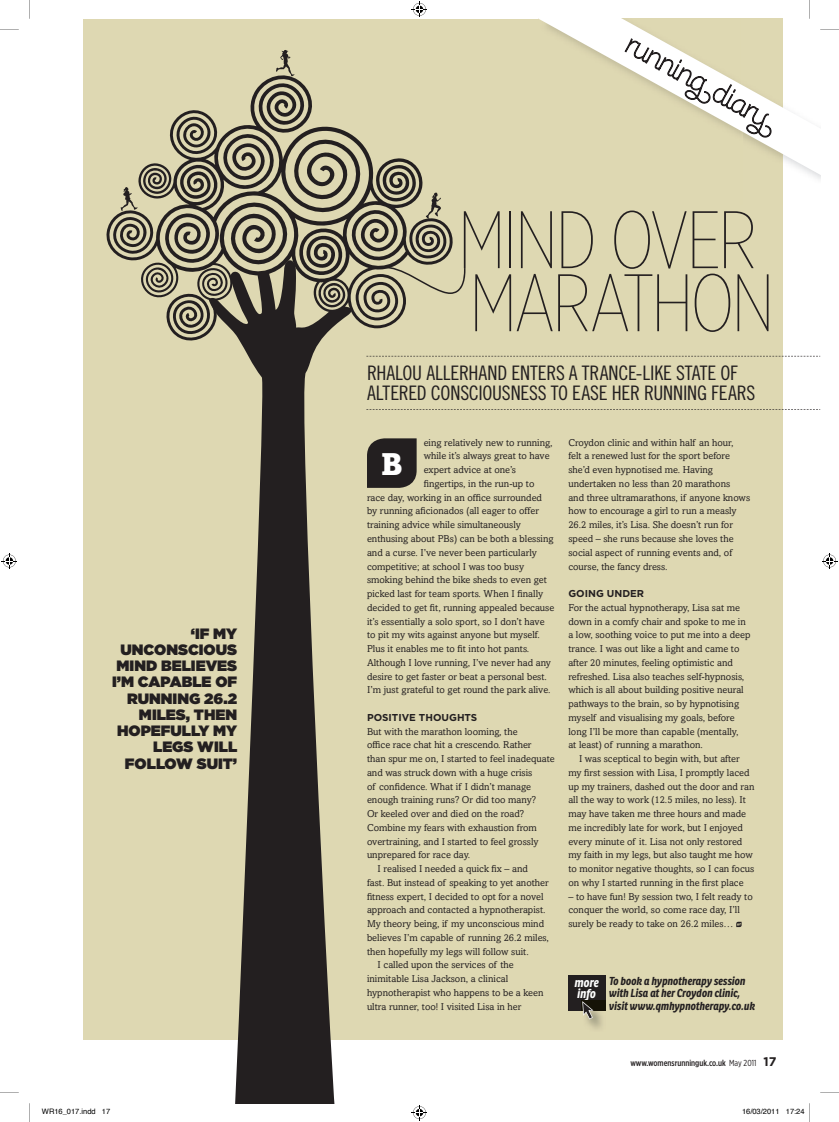
<style>
.page{position:relative;width:839px;height:1122px;background:#fff}
.page>*{position:absolute;margin:0;border:0;box-sizing:border-box;transform-origin:0 0}
.t1{font:100 81.25px "Gotham X Narrow";letter-spacing:-.035em;color:#231f20}
.t2{font:900 31.25px "Amasis";color:#fff}
.t3{font:20px/20px "Trade Gothic LT Std Cn 18";letter-spacing:-.01em;color:#231f20}
.t4{font:900 15px/16.2px "Gotham";color:#231f20;text-align:right}
.t5{font:italic 700 12.5px/11.2px "Ronnia Cond";color:#fff}
.t6{font:italic 700 11.25px/12.5px "Ronnia Cond";color:#231f20}
.t7{font:10px/13.8px "Amasis";color:#231f20}
.t8{font:700 10px "Gotham";color:#231f20}
.t9{font:500 8.75px "Gotham X Narrow";color:#231f20}
.t10{font:7.5px "Helvetica";color:#000}
.s1{font-weight:400}
.s2{font-family:"Gotham";font-weight:700;font-size:12.5px}
</style>
<div class="page">
<div style="left:83px;top:19px;width:699px;height:1020px;background:#ded8b2"></div>
<svg style="left:367px;top:438px;width:49px;height:50px;background:#2d2928"></svg>
<svg style="left:208px;top:343px;width:152px;height:760px"></svg>
<svg style="left:106px;top:74px;width:347px;height:269px"></svg>
<svg style="left:157px;top:125px;width:250px;height:189px"></svg>
<svg style="left:736px;top:922px;width:5px;height:5px"></svg>
<div style="left:567px;top:975px;width:38px;height:35px;background:#231f20"></div>
<img style="left:581px;top:1001px;width:24px;height:28px">
<svg style="left:582px;top:1001px;width:11px;height:18px"></svg>
<svg style="left:366px;top:409px;width:454px;height:1px"></svg>
<svg style="left:366px;top:356px;width:454px;height:1px"></svg>
<svg style="left:276px;top:50px;width:18px;height:26px"></svg>
<svg style="left:121px;top:187px;width:16px;height:24px"></svg>
<svg style="left:425px;top:193px;width:16px;height:26px"></svg>
<svg style="left:371px;top:266px;width:94px;height:32px"></svg>
<svg style="left:539px;top:19px;width:281px;height:172px"></svg>
<svg style="left:624px;top:38px;width:147px;height:100px"></svg>
<svg style="left:0;top:29px;width:19px;height:1px"></svg>
<svg style="left:820px;top:29px;width:18px;height:1px"></svg>
<svg style="left:0;top:1092px;width:19px;height:1px"></svg>
<svg style="left:820px;top:1092px;width:18px;height:1px"></svg>
<svg style="left:29px;top:0;width:1px;height:19px"></svg>
<svg style="left:29px;top:1103px;width:1px;height:19px"></svg>
<svg style="left:809px;top:0;width:1px;height:19px"></svg>
<svg style="left:412px;top:2px;width:15px;height:15px"></svg>
<svg style="left:412px;top:1105px;width:15px;height:15px"></svg>
<svg style="left:2px;top:553px;width:15px;height:15px"></svg>
<svg style="left:822px;top:553px;width:14px;height:15px"></svg>
<svg style="left:809px;top:1103px;width:1px;height:19px"></svg>
<h1 class="t1" style="left:457px;top:193px;width:301px">MIND OVER</h1>
<h3 class="t4" style="left:112px;top:625px;width:127px">‘IF MY<br>UNCONSCIOUS<br>MIND BELIEVES<br>I’M CAPABLE OF<br>RUNNING 26.2<br>MILES, THEN<br>HOPEFULLY MY<br>LEGS WILL<br>FOLLOW SUIT’</h3>
<h1 class="t1" style="left:469px;top:256px;width:307px">MARATHON</h1>
<h3 class="t3" style="left:367px;top:362px;width:390px">RHALOU ALLERHAND ENTERS A TRANCE-LIKE STATE OF<br>ALTERED CONSCIOUSNESS TO EASE HER RUNNING FEARS</h3>
<p class="t7" style="left:423px;top:435px;width:130px">eing relatively new to running,</p>
<p class="t7" style="left:423px;top:449px;width:127px">while it’s always great to have</p>
<p class="t7" style="left:423px;top:463px;width:94px">expert advice at one’s</p>
<p class="t7" style="left:423px;top:477px;width:112px">fingertips, in the run-up to</p>
<p class="t7" style="left:367px;top:490px;width:176px">race day, working in an office surrounded</p>
<p class="t7" style="left:367px;top:504px;width:173px">by running aficionados (all eager to offer</p>
<p class="t7" style="left:367px;top:518px;width:155px">training advice while simultaneously</p>
<p class="t7" style="left:367px;top:532px;width:188px">enthusing about PBs) can be both a blessing</p>
<p class="t7" style="left:367px;top:545px;width:171px">and a curse. I’ve never been particularly</p>
<p class="t7" style="left:367px;top:559px;width:158px">competitive; at school I was too busy</p>
<p class="t7" style="left:367px;top:573px;width:181px">smoking behind the bike sheds to even get</p>
<p class="t7" style="left:367px;top:587px;width:177px">picked last for team sports. When I finally</p>
<p class="t7" style="left:367px;top:600px;width:189px">decided to get fit, running appealed because</p>
<p class="t7" style="left:367px;top:614px;width:179px">it’s essentially a solo sport, so I don’t have</p>
<p class="t7" style="left:367px;top:628px;width:174px">to pit my wits against anyone but myself.</p>
<p class="t7" style="left:367px;top:642px;width:164px">Plus it enables me to fit into hot pants.</p>
<p class="t7" style="left:367px;top:655px;width:185px">Although I love running, I’ve never had any</p>
<p class="t7" style="left:367px;top:669px;width:181px">desire to get faster or beat a personal best.</p>
<p class="t7" style="left:367px;top:683px;width:185px">I’m just grateful to get round the park alive.</p>
<p class="t8" style="left:367px;top:711px;width:112px">POSITIVE THOUGHTS</p>
<p class="t7" style="left:367px;top:724px;width:152px">But with the marathon looming, the</p>
<p class="t7" style="left:367px;top:738px;width:166px">office race chat hit a crescendo. Rather</p>
<p class="t7" style="left:367px;top:752px;width:189px">than spur me on, I started to feel inadequate</p>
<p class="t7" style="left:367px;top:765px;width:167px">and was struck down with a huge crisis</p>
<p class="t7" style="left:367px;top:779px;width:165px">of confidence. What if I didn’t manage</p>
<p class="t7" style="left:367px;top:793px;width:170px">enough training runs? Or did too many?</p>
<p class="t7" style="left:367px;top:807px;width:159px">Or keeled over and died on the road?</p>
<p class="t7" style="left:367px;top:820px;width:171px">Combine my fears with exhaustion from</p>
<p class="t7" style="left:367px;top:834px;width:173px">overtraining, and I started to feel grossly</p>
<p class="t7" style="left:367px;top:848px;width:105px">unprepared for race day.</p>
<p class="t7" style="left:377px;top:862px;width:152px">I realised I needed a quick fix – and</p>
<p class="t7" style="left:367px;top:875px;width:183px">fast. But instead of speaking to yet another</p>
<p class="t7" style="left:367px;top:889px;width:178px">fitness expert, I decided to opt for a novel</p>
<p class="t7" style="left:367px;top:903px;width:180px">approach and contacted a hypnotherapist.</p>
<p class="t7" style="left:367px;top:917px;width:178px">My theory being, if my unconscious mind</p>
<p class="t7" style="left:367px;top:930px;width:183px">believes I’m capable of running 26.2 miles,</p>
<p class="t7" style="left:367px;top:944px;width:163px">then hopefully my legs will follow suit.</p>
<p class="t7" style="left:377px;top:958px;width:138px">I called upon the services of the</p>
<p class="t7" style="left:367px;top:972px;width:143px">inimitable Lisa Jackson, a clinical</p>
<p class="t7" style="left:367px;top:985px;width:178px">hypnotherapist who happens to be a keen</p>
<p class="t7" style="left:367px;top:999px;width:156px">ultra runner, too! I visited Lisa in her</p>
<p class="t7" style="left:568px;top:435px;width:183px">Croydon clinic and within half an hour,<br>felt a renewed lust for the sport before she’d even hypnotised me. Having undertaken no less than 20 marathons<br>and three ultramarathons, if anyone knows how to encourage a girl to run a measly 26.2 miles, it’s Lisa. She doesn’t run for speed – she runs because she loves the social aspect of running events and, of course, the fancy dress.</p>
<p class="t8" style="left:568px;top:588px;width:77px">GOING UNDER</p>
<p class="t7" style="left:568px;top:600px;width:183px">For the actual hypnotherapy, Lisa sat me down in a comfy chair and spoke to me in a low, soothing voice to put me into a deep trance. I was out like a light and came to after 20 minutes, feeling optimistic and refreshed. Lisa also teaches self-hypnosis, which is all about building positive neural pathways to the brain, so by hypnotising myself and visualising my goals, before long I’ll be more than capable (mentally,<br>at least) of running a marathon.</p>
<p class="t7" style="left:568px;top:752px;width:187px;text-indent:11px">I was sceptical to begin with, but after my first session with Lisa, I promptly laced up my trainers, dashed out the door and ran all the way to work (12.5 miles, no less). It may have taken me three hours and made me incredibly late for work, but I enjoyed every minute of it. Lisa not only restored my faith in my legs, but also taught me how to monitor negative thoughts, so I can focus on why I started running in the first place</p>
<p class="t7" style="left:568px;top:889px;width:186px">– to have fun! By session two, I felt ready to conquer the world, so come race day, I’ll surely be ready to take on 26.2 miles…</p>
<h2 class="t2" style="left:381px;top:444px;width:23px">B</h2>
<p class="t6" style="left:609px;top:974px;width:147px">To book a hypnotherapy session with Lisa at her Croydon clinic, visit www.qmhypnotherapy.co.uk</p>
<p class="t5" style="left:574px;top:976px;width:26px">more info</p>
<p class="t9" style="left:630px;top:1058px;width:147px">www.womensrunninguk.co.uk <span class="s1">May 2011</span> <span class="s2">17</span></p>
<p class="t10" style="left:42px;top:1106px;width:70px">WR16_017.indd 17</p>
<p class="t10" style="left:741px;top:1106px;width:64px">16/03/2011 17:24</p>
</div>
